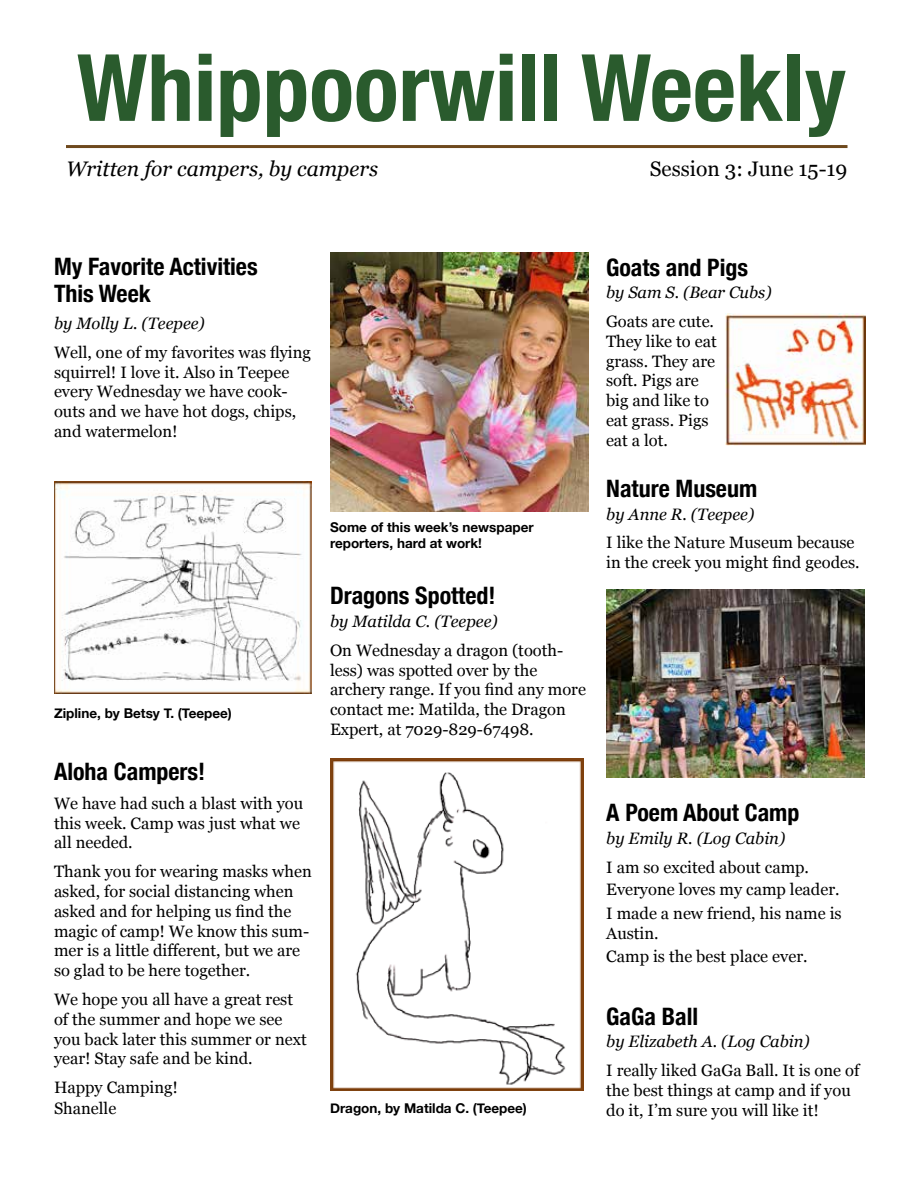
<style>
.page{position:relative;width:918px;height:1188px;background:#fff}
.page>*{position:absolute;margin:0;border:0;box-sizing:border-box;transform-origin:0 0}
.t1{font:700 condensed 93px "Helvetica Neue";color:#2a5b2d}
.t2{font:700 condensed 24px/27px "Helvetica Neue";color:#000}
.t3{font:italic 21px "Georgia";color:#000}
.t4{font:21px "Georgia";color:#000}
.t5{font:16.5px/19.8px "Georgia";color:#000}
.t6{font:italic 16.5px "Georgia";color:#000}
.t7{font:700 13.5px/16.2px "Helvetica Neue";color:#000}
</style>
<div class="page">
<hr style="left:66px;top:145px;width:782px;height:3px;background:#6e491d">
<img style="left:330px;top:253px;width:258px;height:259px">
<img style="left:54px;top:482px;width:258px;height:211px">
<img style="left:606px;top:589px;width:258px;height:188px">
<img style="left:725px;top:314px;width:141px;height:132px">
<img style="left:330px;top:758px;width:254px;height:333px">
<h1 class="t1" style="left:77px;top:11px;width:771px">Whippoorwill Weekly</h1>
<p class="t3" style="left:66px;top:153px;width:314px">Written for campers, by campers</p>
<p class="t4" style="left:650px;top:153px;width:199px">Session 3: June 15-19</p>
<h2 class="t2" style="left:54px;top:251px;width:205px">My Favorite Activities<br>This Week</h2>
<p class="t6" style="left:54px;top:311px;width:152px">by Molly L. (Teepee)</p>
<p class="t5" style="left:54px;top:342px;width:258px">Well, one of my favorites was flying squirrel! I love it. Also in Teepee every Wednesday we have cook&shy;outs and we have hot dogs, chips, and watermelon!</p>
<p class="t7" style="left:54px;top:705px;width:179px">Zipline, by Betsy T. (Teepee)</p>
<h2 class="t2" style="left:54px;top:756px;width:153px">Aloha Campers!</h2>
<p class="t5" style="left:54px;top:792px;width:251px">We have had such a blast with you this week. Camp was just what we all needed.</p>
<p class="t5" style="left:54px;top:861px;width:259px">Thank you for wearing masks when asked, for social distancing when asked and for helping us find the magic of camp! We know this sum&shy;mer is a little different, but we are so glad to be here together.</p>
<p class="t5" style="left:54px;top:989px;width:254px">We hope you all have a great rest of the summer and hope we see you back later this summer or next year! Stay safe and be kind.</p>
<p class="t5" style="left:54px;top:1076px;width:126px;line-height:21.3px">Happy Camping!<br>Shanelle</p>
<p class="t7" style="left:330px;top:519px;width:205px">Some of this week’s newspaper reporters, hard at work!</p>
<h2 class="t2" style="left:330px;top:581px;width:167px">Dragons Spotted!</h2>
<p class="t6" style="left:330px;top:609px;width:169px">by Matilda C. (Teepee)</p>
<p class="t5" style="left:330px;top:639px;width:258px">On Wednesday a dragon (tooth&shy;less) was spotted over by the archery range. If you find any more contact me: Matilda, the Dragon<br>Expert, at 7029-829-67498.</p>
<p class="t7" style="left:330px;top:1100px;width:198px">Dragon, by Matilda C. (Teepee)</p>
<h2 class="t2" style="left:606px;top:252px;width:144px">Goats and Pigs</h2>
<p class="t6" style="left:606px;top:280px;width:167px">by Sam S. (Bear Cubs)</p>
<p class="t5" style="left:606px;top:311px;width:112px">Goats are cute.<br>They like to eat grass. They are soft. Pigs are big and like to eat grass. Pigs eat a lot.</p>
<h2 class="t2" style="left:606px;top:473px;width:153px">Nature Museum</h2>
<p class="t6" style="left:606px;top:502px;width:149px">by Anne R. (Teepee)</p>
<p class="t5" style="left:606px;top:532px;width:255px">I like the Nature Museum because in the creek you might find geodes.</p>
<h2 class="t2" style="left:606px;top:798px;width:195px">A Poem About Camp</h2>
<p class="t6" style="left:606px;top:826px;width:180px">by Emily R. (Log Cabin)</p>
<p class="t5" style="left:606px;top:855px;width:237px;line-height:23.4px">I am so excited about camp.<br>Everyone loves my camp leader.<br>I made a new friend, his name is</p>
<p class="t5" style="left:606px;top:921px;width:203px;line-height:22.8px">Austin.<br>Camp is the best place ever.</p>
<h2 class="t2" style="left:606px;top:1001px;width:93px">GaGa Ball</h2>
<p class="t6" style="left:606px;top:1030px;width:205px">by Elizabeth A. (Log Cabin)</p>
<p class="t5" style="left:606px;top:1060px;width:255px">I really liked GaGa Ball. It is one of the best things at camp and if you do it, I’m sure you will like it!</p>
</div>
